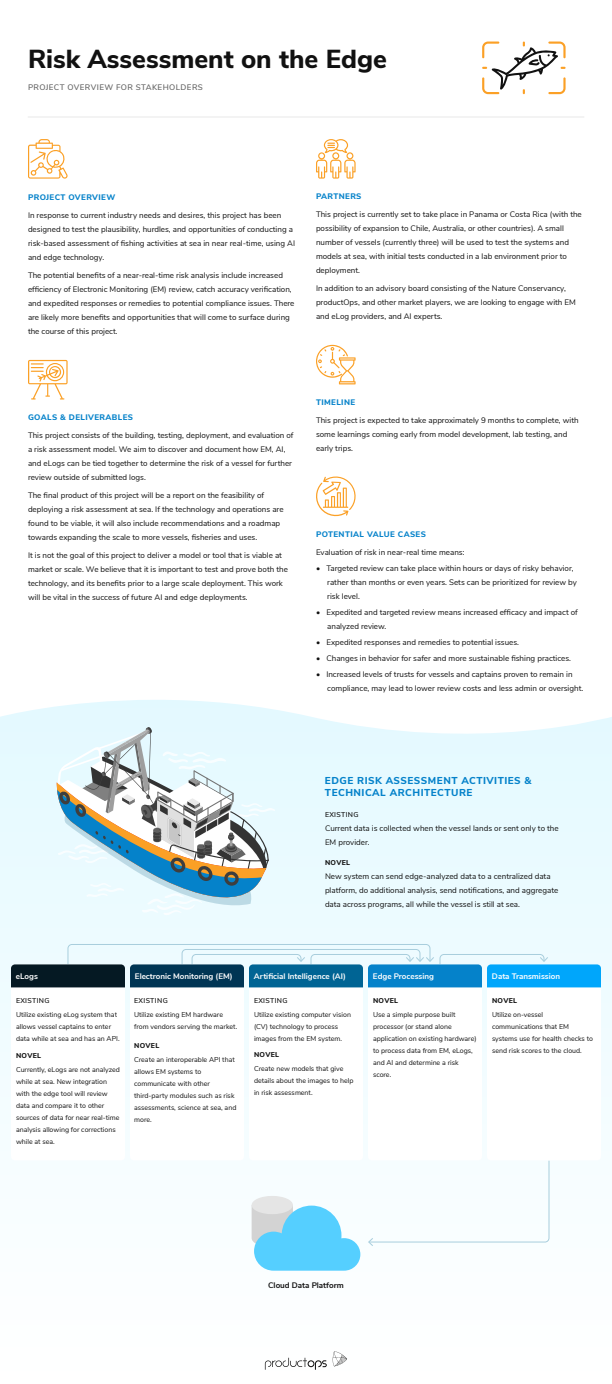
<style>
.page{position:relative;width:612px;height:1384px;background:#fff}
.page>*{position:absolute;margin:0;border:0;box-sizing:border-box;transform-origin:0 0}
.t1{font:800 26px "Nunito Sans";color:#111}
.t2{font:800 10px/12px "Nunito Sans";letter-spacing:.05em;color:#0582ca}
.t3{font:8px/14px "Nunito Sans";color:#111}
.t4{font:700 8px "Nunito Sans";color:#fff}
.t5{font:800 8px "Nunito Sans";letter-spacing:.05em;color:#0582ca}
.t6{font:600 8px "Nunito Sans";letter-spacing:.05em;color:#666}
.t7{font:700 8px "Nunito Sans";color:#111}
.t8{font:7px/12px "Nunito Sans";color:#111}
.t9{font:600 7px "Nunito Sans";letter-spacing:.05em;color:#111}
.t10{font:800 7px "Nunito Sans";letter-spacing:.05em;color:#111}
</style>
<div class="page">
<hr style="left:28px;top:117px;width:556px;height:1px;background:#e8e8e8">
<svg style="left:0;top:701px;width:612px;height:669px"></svg>
<div style="left:37px;top:689px;width:258px;height:258px;background:#ebfeff;border-radius:50%"></div>
<svg style="left:56px;top:727px;width:219px;height:190px"></svg>
<svg style="left:368px;top:1159px;width:182px;height:87px"></svg>
<div style="left:11px;top:964px;width:114px;height:196px;background:#fff;border-radius:4px"></div>
<div style="left:130px;top:964px;width:114px;height:196px;background:#fff;border-radius:4px"></div>
<div style="left:249px;top:964px;width:114px;height:196px;background:#fff;border-radius:4px"></div>
<div style="left:368px;top:964px;width:114px;height:196px;background:#fff;border-radius:4px"></div>
<div style="left:487px;top:964px;width:114px;height:196px;background:#fff;border-radius:4px"></div>
<svg style="left:11px;top:943px;width:590px;height:44px;background:#76abc6"></svg>
<div style="left:252px;top:1196px;width:41px;height:18px;background:#e5e5e5;border-radius:50%"></div>
<svg style="left:252px;top:1205px;width:108px;height:66px"></svg>
<svg style="left:265px;top:1351px;width:82px;height:19px"></svg>
<svg style="left:482px;top:42px;width:84px;height:52px"></svg>
<svg style="left:316px;top:139px;width:40px;height:40px"></svg>
<svg style="left:28px;top:360px;width:40px;height:40px"></svg>
<svg style="left:316px;top:345px;width:40px;height:39px"></svg>
<svg style="left:28px;top:139px;width:40px;height:40px"></svg>
<svg style="left:316px;top:476px;width:40px;height:41px"></svg>
<h1 class="t1" style="left:28px;top:40px;width:360px">Risk Assessment on the Edge</h1>
<p class="t6" style="left:28px;top:81px;width:176px">PROJECT OVERVIEW FOR STAKEHOLDERS</p>
<p class="t5" style="left:28px;top:191px;width:89px">PROJECT OVERVIEW</p>
<p class="t3" style="left:28px;top:207px;width:269px">In response to current industry needs and desires, this project has been designed to test the plausibility, hurdles, and opportunities of conducting a risk-based assessment of fishing activities at sea in near real-time, using AI and edge technology.</p>
<p class="t3" style="left:28px;top:267px;width:268px">The potential benefits of a near-real-time risk analysis include increased efficiency of Electronic Monitoring (EM) review, catch accuracy verification, and expedited responses or remedies to potential compliance issues. There are likely more benefits and opportunities that will come to surface during the course of this project.</p>
<p class="t5" style="left:316px;top:191px;width:47px">PARTNERS</p>
<p class="t3" style="left:316px;top:207px;width:267px">This project is currently set to take place in Panama or Costa Rica (with the possibility of expansion to Chile, Australia, or other countries). A small number of vessels (currently three) will be used to test the systems and models at sea, with initial tests conducted in a lab environment prior to deployment.</p>
<p class="t3" style="left:316px;top:281px;width:261px">In addition to an advisory board consisting of the Nature Conservancy, productOps, and other market players, we are looking to engage with EM and eLog providers, and AI experts.</p>
<p class="t5" style="left:28px;top:412px;width:106px">GOALS &amp; DELIVERABLES</p>
<p class="t3" style="left:28px;top:428px;width:267px">This project consists of the building, testing, deployment, and evaluation of a risk assessment model. We aim to discover and document how EM, AI, and eLogs can be tied together to determine the risk of a vessel for further review outside of submitted logs.</p>
<p class="t3" style="left:28px;top:488px;width:257px">The final product of this project will be a report on the feasibility of deploying a risk assessment at sea. If the technology and operations are found to be viable, it will also include recommendations and a roadmap towards expanding the scale to more vessels, fisheries and uses.</p>
<p class="t3" style="left:28px;top:548px;width:261px">It is not the goal of this project to deliver a model or tool that is viable at market or scale. We believe that it is important to test and prove both the technology, and its benefits prior to a large scale deployment. This work will be vital in the success of future AI and edge deployments.</p>
<p class="t5" style="left:316px;top:397px;width:41px">TIMELINE</p>
<p class="t3" style="left:316px;top:413px;width:264px">This project is expected to take approximately 9 months to complete, with some learnings coming early from model development, lab testing, and early trips.</p>
<p class="t5" style="left:316px;top:528px;width:111px">POTENTIAL VALUE CASES</p>
<p class="t3" style="left:316px;top:545px;width:150px">Evaluation of risk in near-real time means:</p>
<p class="t3" style="left:327px;top:561px;width:251px;text-indent:-11px">• Targeted review can take place within hours or days of risky behavior, rather than months or even years. Sets can be prioritized for review by risk level.</p>
<p class="t3" style="left:327px;top:605px;width:252px;text-indent:-11px">• Expedited and targeted review means increased efficacy and impact of analyzed review.</p>
<p class="t3" style="left:316px;top:635px;width:205px">• Expedited responses and remedies to potential issues.</p>
<p class="t3" style="left:316px;top:651px;width:257px">• Changes in behavior for safer and more sustainable fishing practices.</p>
<p class="t3" style="left:327px;top:667px;width:258px;text-indent:-11px">• Increased levels of trusts for vessels and captains proven to remain in compliance, may lead to lower review costs and less admin or oversight.</p>
<p class="t2" style="left:325px;top:774px;width:208px">EDGE RISK ASSESSMENT ACTIVITIES &amp;<br>TECHNICAL ARCHITECTURE</p>
<p class="t9" style="left:325px;top:809px;width:35px">EXISTING</p>
<p class="t3" style="left:325px;top:821px;width:235px">Current data is collected when the vessel lands or sent only to the<br>EM provider.</p>
<p class="t10" style="left:325px;top:858px;width:27px">NOVEL</p>
<p class="t3" style="left:325px;top:869px;width:235px">New system can send edge-analyzed data to a centralized data platform, do additional analysis, send notifications, and aggregate data across programs, all while the vessel is still at sea.</p>
<p class="t4" style="left:16px;top:970px;width:23px">eLogs</p>
<p class="t9" style="left:16px;top:996px;width:35px">EXISTING</p>
<p class="t8" style="left:16px;top:1009px;width:105px">Utilize existing eLog system that allows vessel captains to enter data while at sea and has an API.</p>
<p class="t10" style="left:16px;top:1051px;width:27px">NOVEL</p>
<p class="t8" style="left:16px;top:1064px;width:105px">Currently, eLogs are not analyzed while at sea. New integration with the edge tool will review data and compare it to other sources of data for near real-time analysis allowing for corrections while at sea.</p>
<p class="t4" style="left:135px;top:970px;width:99px">Electronic Monitoring (EM)</p>
<p class="t9" style="left:134px;top:996px;width:35px">EXISTING</p>
<p class="t8" style="left:134px;top:1009px;width:105px">Utilize existing EM hardware from vendors serving the market.</p>
<p class="t10" style="left:134px;top:1040px;width:27px">NOVEL</p>
<p class="t8" style="left:134px;top:1053px;width:104px">Create an interoperable API that allows EM systems to communicate with other third-party modules such as risk assessments, science at sea, and more.</p>
<p class="t4" style="left:254px;top:970px;width:93px">Artificial Intelligence (AI)</p>
<p class="t9" style="left:254px;top:996px;width:35px">EXISTING</p>
<p class="t8" style="left:254px;top:1009px;width:98px">Utilize existing computer vision (CV) technology to process images from the EM system.</p>
<p class="t10" style="left:254px;top:1050px;width:27px">NOVEL</p>
<p class="t8" style="left:254px;top:1062px;width:101px">Create new models that give details about the images to help in risk assessment.</p>
<p class="t4" style="left:373px;top:970px;width:63px">Edge Processing</p>
<p class="t10" style="left:373px;top:996px;width:27px">NOVEL</p>
<p class="t8" style="left:373px;top:1009px;width:105px">Use a simple purpose built processor (or stand alone application on existing hardware) to process data from EM, eLogs, and AI and determine a risk score.</p>
<p class="t4" style="left:492px;top:970px;width:70px">Data Transmission</p>
<p class="t10" style="left:492px;top:996px;width:27px">NOVEL</p>
<p class="t8" style="left:492px;top:1009px;width:102px">Utilize on-vessel communications that EM systems use for health checks to send risk scores to the cloud.</p>
<p class="t7" style="left:268px;top:1280px;width:77px">Cloud Data Platform</p>
</div>
